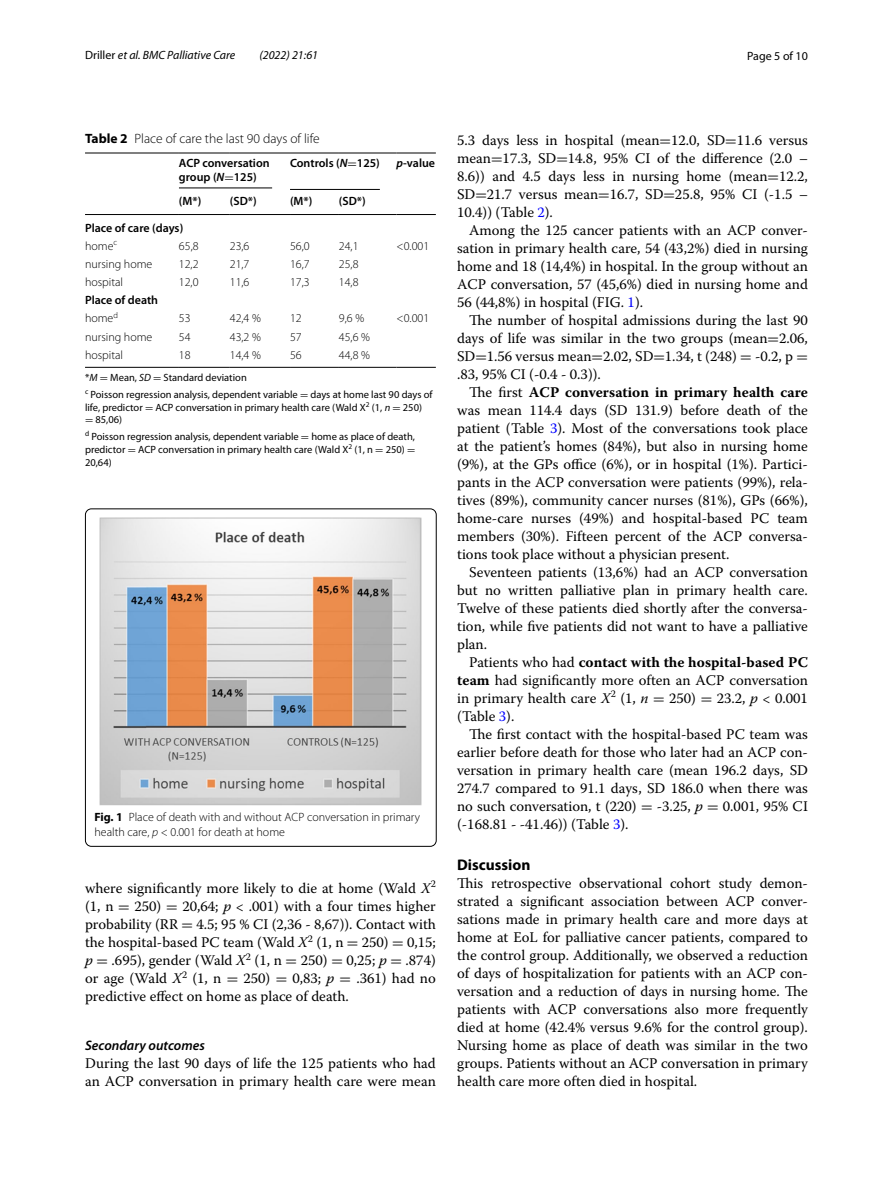
<style>
.page{position:relative;width:893px;height:1187px;background:#fff}
.page>*{position:absolute;margin:0;border:0;box-sizing:border-box;transform-origin:0 0}
.t1{font:700 15.45px "Myriad Pro";color:#000}
.t2{font:14.7px/18px "Warnock Pro";color:#000;text-align:justify}
.t3{font:italic 600 13.8px "Myriad Pro";color:#000}
.t4{font:300 13.5px "Myriad Pro";color:#000}
.t5{font:300 12px/15px "Myriad Pro";color:#000}
.t6{font:600 12px/18.1px "Myriad Pro";color:#000}
.t7{font:italic 12px "Myriad Pro";color:#000}
.t8{font:12px "Myriad Pro";color:#000}
.t9{font:10.5px/12.8px "Myriad Pro";color:#000}
.s1{font-style:normal}
.s2{font-weight:700}
.s3{font-style:italic}
.s4{font-family:"MTSY";font-weight:400}
.s5{font-weight:300}
.s6{font-family:"MTSY"}
.s7{color:#00f}
</style>
<div class="page">
<hr style="left:85px;top:153px;width:94px;height:1px;background:#000">
<hr style="left:85px;top:214px;width:94px;height:1px;background:#000">
<hr style="left:179px;top:153px;width:51px;height:1px;background:#000">
<hr style="left:230px;top:153px;width:60px;height:1px;background:#000">
<hr style="left:290px;top:153px;width:49px;height:1px;background:#000">
<hr style="left:339px;top:153px;width:58px;height:1px;background:#000">
<hr style="left:397px;top:153px;width:39px;height:1px;background:#000">
<hr style="left:179px;top:214px;width:51px;height:1px;background:#000">
<hr style="left:230px;top:214px;width:60px;height:1px;background:#000">
<hr style="left:290px;top:214px;width:49px;height:1px;background:#000">
<hr style="left:339px;top:214px;width:58px;height:1px;background:#000">
<hr style="left:397px;top:214px;width:39px;height:1px;background:#000">
<hr style="left:85px;top:367px;width:94px;height:1px;background:#000">
<hr style="left:179px;top:367px;width:51px;height:1px;background:#000">
<hr style="left:230px;top:367px;width:60px;height:1px;background:#000">
<hr style="left:290px;top:367px;width:49px;height:1px;background:#000">
<hr style="left:339px;top:367px;width:58px;height:1px;background:#000">
<hr style="left:397px;top:367px;width:39px;height:1px;background:#000">
<hr style="left:179px;top:188px;width:93px;height:1px;background:#000">
<hr style="left:290px;top:189px;width:90px;height:1px;background:#000">
<img style="left:100px;top:518px;width:322px;height:287px">
<div style="left:85px;top:508px;width:351px;height:338px;border:1px solid #000;border-radius:6px"></div>
<p class="t7" style="left:85px;top:48px;width:152px"><span class="s1">Driller</span> et al. BMC Palliative Care</p>
<p class="t7" style="left:259px;top:48px;width:60px">(2022) 21:61</p>
<p class="t8" style="left:747px;top:48px;width:62px">Page 5 of 10</p>
<p class="t4" style="left:85px;top:131px;width:236px"><span class="s2">Table 2</span> Place of care the last 90 days of life</p>
<p class="t6" style="left:179px;top:156px;width:92px;line-height:13.5px">ACP conversation group (<span class="s3">N</span><span class="s4">=</span>125)</p>
<p class="t6" style="left:290px;top:154px;width:91px">Controls (<span class="s3">N</span><span class="s4">=</span>125)</p>
<p class="t6" style="left:397px;top:154px;width:40px"><span class="s3">p</span>-value</p>
<p class="t6" style="left:179px;top:191px;width:24px">(M*)</p>
<p class="t6" style="left:230px;top:191px;width:28px">(SD*)</p>
<p class="t6" style="left:290px;top:191px;width:24px">(M*)</p>
<p class="t6" style="left:339px;top:191px;width:28px">(SD*)</p>
<p class="t6" style="left:85px;top:218px;width:100px">Place of care (days) <span class="s5">home</span><sup>c</sup></p>
<p class="t5" style="left:179px;top:238px;width:21px">65,8</p>
<p class="t5" style="left:230px;top:238px;width:21px">23,6</p>
<p class="t5" style="left:290px;top:238px;width:21px">56,0</p>
<p class="t5" style="left:339px;top:238px;width:21px">24,1</p>
<p class="t5" style="left:397px;top:238px;width:34px">&lt;0.001</p>
<p class="t5" style="left:85px;top:256px;width:69px">nursing home</p>
<p class="t5" style="left:179px;top:256px;width:21px">12,2</p>
<p class="t5" style="left:230px;top:256px;width:21px">21,7</p>
<p class="t5" style="left:290px;top:256px;width:21px">16,7</p>
<p class="t5" style="left:339px;top:256px;width:21px">25,8</p>
<p class="t5" style="left:85px;top:275px;width:40px">hospital</p>
<p class="t5" style="left:179px;top:275px;width:21px">12,0</p>
<p class="t5" style="left:230px;top:275px;width:21px">11,6</p>
<p class="t5" style="left:290px;top:275px;width:21px">17,3</p>
<p class="t5" style="left:339px;top:275px;width:21px">14,8</p>
<p class="t6" style="left:85px;top:291px;width:75px">Place of death <span class="s5">home</span><sup>d</sup></p>
<p class="t5" style="left:179px;top:311px;width:13px">53</p>
<p class="t5" style="left:230px;top:311px;width:33px">42,4 %</p>
<p class="t5" style="left:290px;top:311px;width:13px">12</p>
<p class="t5" style="left:339px;top:311px;width:27px">9,6 %</p>
<p class="t5" style="left:397px;top:311px;width:34px">&lt;0.001</p>
<p class="t5" style="left:85px;top:329px;width:69px">nursing home</p>
<p class="t5" style="left:179px;top:329px;width:13px">54</p>
<p class="t5" style="left:230px;top:329px;width:33px">43,2 %</p>
<p class="t5" style="left:290px;top:329px;width:13px">57</p>
<p class="t5" style="left:339px;top:329px;width:33px">45,6 %</p>
<p class="t5" style="left:85px;top:347px;width:40px">hospital</p>
<p class="t5" style="left:179px;top:347px;width:13px">18</p>
<p class="t5" style="left:230px;top:347px;width:33px">14,4 %</p>
<p class="t5" style="left:290px;top:347px;width:13px">56</p>
<p class="t5" style="left:339px;top:347px;width:33px">44,8 %</p>
<p class="t9" style="left:85px;top:369px;width:349px;line-height:17px">*<span class="s3">M</span> <span class="s6">=</span> Mean, <span class="s3">SD</span> <span class="s6">=</span> Standard deviation<br><sup>c</sup> Poisson regression analysis, dependent variable <span class="s6">=</span> days at home last 90 days of</p>
<p class="t9" style="left:85px;top:400px;width:338px">life, predictor <span class="s6">=</span> ACP conversation in primary health care (Wald X<sup>2</sup> (1, <span class="s3">n</span> <span class="s6">=</span> 250) <span class="s6">=</span> 85,06)</p>
<p class="t9" style="left:85px;top:430px;width:332px;text-align:justify"><sup>d</sup> Poisson regression analysis, dependent variable <span class="s6">=</span> home as place of death, predictor <span class="s6">=</span> ACP conversation in primary health care (Wald X<sup>2</sup> (1, n <span class="s6">=</span> 250) <span class="s6">= </span>20,64)</p>
<p class="t5" style="left:94px;top:809px;width:327px"><span class="s2">Fig. 1</span> Place of death with and without ACP conversation in primary health care, <span class="s3">p</span> &lt; 0.001 for death at home</p>
<p class="t2" style="left:85px;top:879px;width:352px">where significantly more likely to die at home (Wald <span class="s3">X</span><sup>2 </sup>(1, n <span class="s6">=</span> 250) <span class="s6">=</span> 20,64; <span class="s3">p</span> &lt; .001) with a four times higher probability (RR <span class="s6">=</span> 4.5; 95 % CI (2,36 - 8,67)). Contact with the hospital-based PC team (Wald <span class="s3">X</span><sup>2</sup> (1, n <span class="s6">=</span> 250) <span class="s6">=</span> 0,15; <span class="s3">p</span> <span class="s6">=</span> .695), gender (Wald <span class="s3">X</span><sup>2</sup> (1, n <span class="s6">=</span> 250) <span class="s6">=</span> 0,25; <span class="s3">p</span> <span class="s6">=</span> .874) or age (Wald <span class="s3">X</span><sup>2</sup> (1, n <span class="s6">=</span> 250) <span class="s6">=</span> 0,83; <span class="s3">p</span> <span class="s6">=</span> .361) had no predictive effect on home as place of death.</p>
<p class="t3" style="left:85px;top:1036px;width:121px">Secondary outcomes</p>
<p class="t2" style="left:85px;top:1054px;width:352px">During the last 90 days of life the 125 patients who had an ACP conversation in primary health care were mean</p>
<p class="t2" style="left:457px;top:131px;width:352px">5.3 days less in hospital (mean<span class="s6">=</span>12.0, SD<span class="s6">=</span>11.6 versus mean<span class="s6">=</span>17.3, SD<span class="s6">=</span>14.8, 95% CI of the difference (2.0 – 8.6)) and 4.5 days less in nursing home (mean<span class="s6">=</span>12.2, SD<span class="s6">=</span>21.7 versus mean<span class="s6">=</span>16.7, SD<span class="s6">=</span>25.8, 95% CI (-1.5 – 10.4)) (Table <span class="s7">2</span>).</p>
<p class="t2" style="left:457px;top:220px;width:352px;text-indent:12px">Among the 125 cancer patients with an ACP conver&shy;sation in primary health care, 54 (43,2%) died in nursing home and 18 (14,4%) in hospital. In the group without an ACP conversation, 57 (45,6%) died in nursing home and 56 (44,8%) in hospital (FIG. <span class="s7">1</span>).</p>
<p class="t2" style="left:457px;top:310px;width:352px;text-indent:12px">The number of hospital admissions during the last 90 days of life was similar in the two groups (mean<span class="s6">=</span>2.06, SD<span class="s6">=</span>1.56 versus mean<span class="s6">=</span>2.02, SD<span class="s6">=</span>1.34, t (248) <span class="s6">=</span> -0.2, p <span class="s6">= </span>.83, 95% CI (-0.4 - 0.3)).</p>
<p class="t2" style="left:457px;top:382px;width:352px;text-indent:12px">The first <span class="s2">ACP conversation in primary health care </span>was mean 114.4 days (SD 131.9) before death of the patient (Table <span class="s7">3</span>). Most of the conversations took place at the patient’s homes (84%), but also in nursing home (9%), at the GPs office (6%), or in hospital (1%). Partici&shy;pants in the ACP conversation were patients (99%), rela&shy;tives (89%), community cancer nurses (81%), GPs (66%), home-care nurses (49%) and hospital-based PC team members (30%). Fifteen percent of the ACP conversa&shy;tions took place without a physician present.</p>
<p class="t2" style="left:457px;top:562px;width:352px;text-indent:12px">Seventeen patients (13,6%) had an ACP conversation but no written palliative plan in primary health care.<br>Twelve of these patients died shortly after the conversa&shy;tion, while five patients did not want to have a palliative plan.</p>
<p class="t2" style="left:457px;top:652px;width:352px;text-indent:12px">Patients who had <span class="s2">contact with the hospital-based PC team</span> had significantly more often an ACP conversation in primary health care <span class="s3">X</span><sup>2</sup> (1, <span class="s3">n</span> <span class="s6">=</span> 250) <span class="s6">=</span> 23.2, <span class="s3">p</span> &lt; 0.001 (Table <span class="s7">3</span>).</p>
<p class="t2" style="left:457px;top:724px;width:352px;text-indent:12px">The first contact with the hospital-based PC team was earlier before death for those who later had an ACP con&shy;versation in primary health care (mean 196.2 days, SD 274.7 compared to 91.1 days, SD 186.0 when there was no such conversation, t (220) <span class="s6">=</span> -3.25, <span class="s3">p</span> <span class="s6">=</span> 0.001, 95% CI (-168.81 - -41.46)) (Table <span class="s7">3</span>).</p>
<p class="t1" style="left:457px;top:854px;width:75px">Discussion</p>
<p class="t2" style="left:457px;top:874px;width:352px">This retrospective observational cohort study demon&shy;strated a significant association between ACP conver&shy;sations made in primary health care and more days at home at EoL for palliative cancer patients, compared to the control group. Additionally, we observed a reduction of days of hospitalization for patients with an ACP con&shy;versation and a reduction of days in nursing home. The patients with ACP conversations also more frequently died at home (42.4% versus 9.6% for the control group).<br>Nursing home as place of death was similar in the two groups. Patients without an ACP conversation in primary health care more often died in hospital.</p>
</div>
